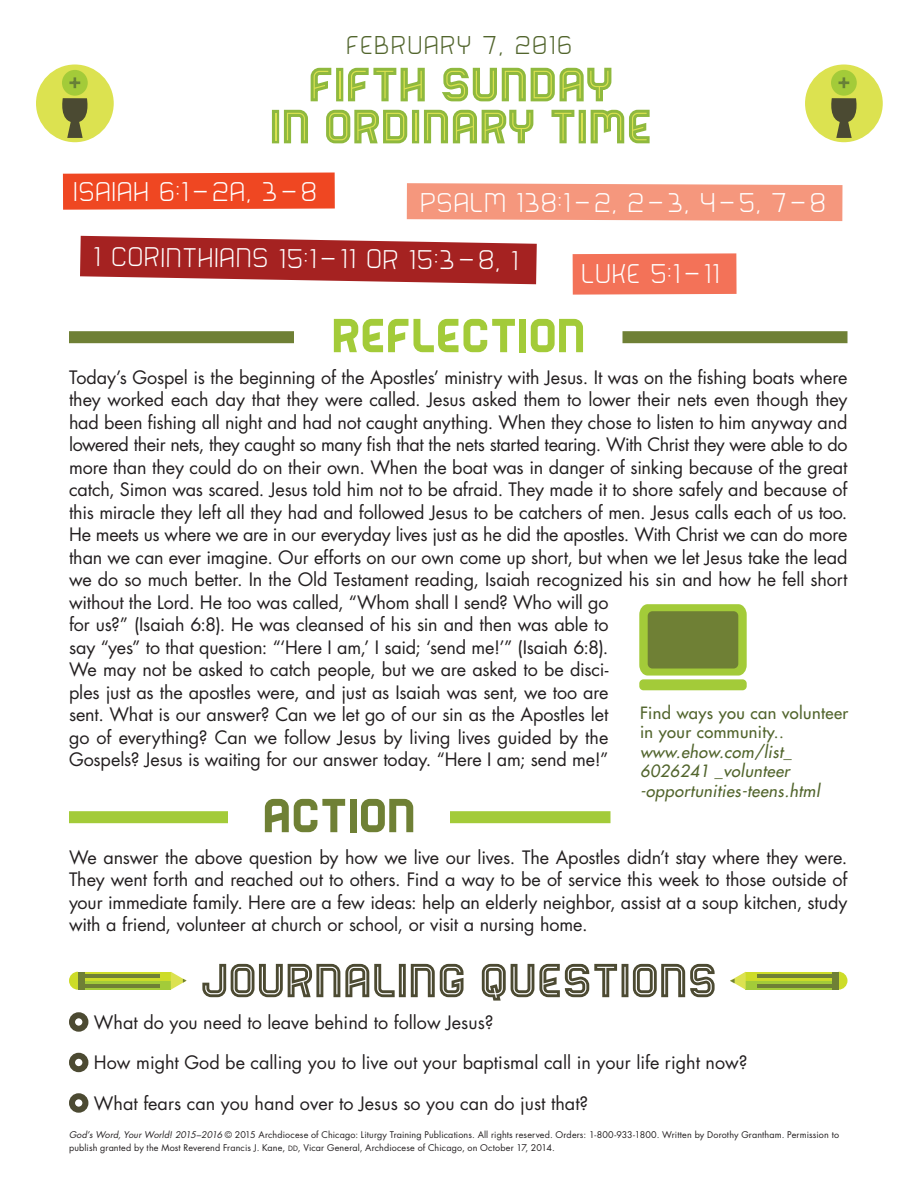
<style>
.page{position:relative;width:918px;height:1188px;background:#fff}
.page>*{position:absolute;margin:0;border:0;box-sizing:border-box;transform-origin:0 0}
.h1_green{font:55.5px/42px "Bender Inline Only";color:#dbe251;text-align:center}
.text{font:55.5px "Bender Inline";color:#4c4a32}
.h2-reflection-green{font:55.5px "Bender Solid";color:#a3cb39}
.h2-action-green-inde{font:55.5px "Bender Solid";color:#6f8035}
.citation{font:100 31.5px "Bender";letter-spacing:.05em;color:#fff}
.date-green{font:100 30px "Bender";letter-spacing:.075em;color:#52652d}
.text-2{font:18px/22.5px "Futura Std";letter-spacing:-.01em;color:#231f20}
.questions{font:18px "Futura Std";color:#231f20}
.sidebar_contributor{font:italic 500 16.5px/19.5px "Futura Std";letter-spacing:.025em;color:#52652d}
.sidebar_contributor-2{font:500 16.5px/19.5px "Futura Std";letter-spacing:.025em;color:#52652d}
.text-copyright{font:9px/13.5px "Futura Std";letter-spacing:.015em;color:#231f20}
.s1{font-style:italic}
.s2{font-family:"Futura Std Book SC800";font-size:7.2px;color:#221e1f}
</style>
<div class="page">
<div style="left:36px;top:65px;width:78px;height:77px;background:#dce250;border-radius:50%"></div>
<div style="left:62px;top:70px;width:26px;height:26px;background:#a3cb39;border-radius:50%"></div>
<svg style="left:69px;top:77px;width:11px;height:11px"></svg>
<svg style="left:62px;top:98px;width:26px;height:40px"></svg>
<div style="left:805px;top:65px;width:78px;height:77px;background:#dce250;border-radius:50%"></div>
<div style="left:831px;top:70px;width:26px;height:26px;background:#a3cb39;border-radius:50%"></div>
<svg style="left:839px;top:77px;width:10px;height:11px"></svg>
<svg style="left:831px;top:98px;width:26px;height:40px"></svg>
<svg style="left:80px;top:236px;width:457px;height:48px;background:#b34444"></svg>
<div style="left:573px;top:253px;width:164px;height:42px;background:#f37258"></div>
<svg style="left:407px;top:183px;width:436px;height:38px;background:#f59c83"></svg>
<div style="left:63px;top:173px;width:272px;height:37px;background:#ef4722"></div>
<div style="left:69px;top:331px;width:225px;height:12px;background:#6f8035"></div>
<div style="left:622px;top:331px;width:226px;height:12px;background:#6f8035"></div>
<div style="left:69px;top:811px;width:159px;height:12px;background:#a3cb39"></div>
<div style="left:450px;top:811px;width:160px;height:12px;background:#a3cb39"></div>
<svg style="left:85px;top:972px;width:86px;height:9px"></svg>
<svg style="left:85px;top:981px;width:86px;height:9px"></svg>
<svg style="left:171px;top:972px;width:15px;height:18px"></svg>
<svg style="left:69px;top:972px;width:9px;height:18px"></svg>
<div style="left:78px;top:972px;width:7px;height:18px;background:#6f8035"></div>
<hr style="left:83px;top:974px;width:77px;height:3px;background:#6f8035">
<hr style="left:83px;top:984px;width:77px;height:3px;background:#6f8035">
<svg style="left:746px;top:972px;width:86px;height:9px"></svg>
<svg style="left:746px;top:981px;width:86px;height:9px"></svg>
<svg style="left:730px;top:972px;width:16px;height:18px"></svg>
<svg style="left:838px;top:972px;width:10px;height:18px"></svg>
<div style="left:832px;top:972px;width:6px;height:18px;background:#6f8035"></div>
<hr style="left:757px;top:974px;width:77px;height:3px;background:#6f8035">
<hr style="left:757px;top:984px;width:77px;height:3px;background:#6f8035">
<div style="left:69px;top:1012px;width:19px;height:20px;border:6px solid #4c4a32;border-radius:50%"></div>
<div style="left:69px;top:1053px;width:19px;height:19px;border:6px solid #4c4a32;border-radius:50%"></div>
<div style="left:69px;top:1093px;width:19px;height:20px;border:6px solid #4c4a32;border-radius:50%"></div>
<div style="left:272px;top:110px;width:7px;height:33px;border:6px solid #8fb93e"></div>
<svg style="left:283px;top:67px;width:367px;height:77px"></svg>
<svg style="left:639px;top:604px;width:108px;height:72px;background:#a9cd47"></svg>
<div style="left:648px;top:611px;width:90px;height:58px;background:#6f8035;border-radius:5px"></div>
<div style="left:639px;top:679px;width:108px;height:11px;background:#a3cb39;border-radius:4px"></div>
<p class="date-green" style="left:346px;top:30px;width:227px">FEBRUARY 7, 2016</p>
<p class="h1_green" style="left:269px;top:61px;width:384px">Fifth Sunday<br>in Ordinary Time</p>
<p class="citation" style="left:74px;top:175px;width:244px">ISAIAH 6:1–2A, 3–8</p>
<p class="citation" style="left:420px;top:186px;width:407px">PSALM 138:1–2, 2–3, 4–5, 7–8</p>
<p class="citation" style="left:94px;top:239px;width:426px;rotate:1deg">1 CORINTHIANS 15:1–11 OR 15:3–8, 1</p>
<p class="citation" style="left:581px;top:258px;width:139px">LUKE 5:1–11</p>
<p class="h2-reflection-green" style="left:331px;top:307px;width:256px">REFLECTION</p>
<p class="text-2" style="left:69px;top:366px;width:780px">Today’s Gospel is the beginning of the Apostles’ ministry with Jesus. It was on the fishing boats where they worked each day that they were called. Jesus asked them to lower their nets even though they had been fishing all night and had not caught anything. When they chose to listen to him anyway and lowered their nets, they caught so many fish that the nets started tearing. With Christ they were able to do more than they could do on their own. When the boat was in danger of sinking because of the great catch, Simon was scared. Jesus told him not to be afraid. They made it to shore safely and because of this miracle they left all they had and followed Jesus to be catchers of men. Jesus calls each of us too.<br>He meets us where we are in our everyday lives just as he did the apostles. With Christ we can do more than we can ever imagine. Our efforts on our own come up short, but when we let Jesus take the lead we do so much better. In the Old Testament reading, Isaiah recognized his sin and how he fell short without the Lord. He too was called, “Whom shall I send? Who will go<br>for us?” (Isaiah 6:8). He was cleansed of his sin and then was able to<br>say “yes” to that question: “‘Here I am,’ I said; ‘send me!’” (Isaiah 6:8).<br>We may not be asked to catch people, but we are asked to be disci-<br>ples just as the apostles were, and just as Isaiah was sent, we too are<br>sent. What is our answer? Can we let go of our sin as the Apostles let<br>go of everything? Can we follow Jesus by living lives guided by the<br>Gospels? Jesus is waiting for our answer today. “Here I am; send me!”</p>
<p class="h2-action-green-inde" style="left:262px;top:787px;width:155px">ACTION</p>
<p class="text-2" style="left:69px;top:846px;width:780px;text-align:justify">We answer the above question by how we live our lives. The Apostles didn’t stay where they were.<br>They went forth and reached out to others. Find a way to be of service this week to those outside of your immediate family. Here are a few ideas: help an elderly neighbor, assist at a soup kitchen, study with a friend, volunteer at church or school, or visit a nursing home.</p>
<p class="text" style="left:200px;top:952px;width:519px">JOURNALING QUESTIONS</p>
<p class="questions" style="left:94px;top:1011px;width:401px">What do you need to leave behind to follow Jesus?</p>
<p class="questions" style="left:94px;top:1051px;width:655px">How might God be calling you to live out your baptismal call in your life right now?</p>
<p class="questions" style="left:94px;top:1092px;width:496px">What fears can you hand over to Jesus so you can do just that?</p>
<p class="text-copyright" style="left:69px;top:1128px;width:772px"><span class="s1">God’s Word, Your World! 2015–2016</span> © 2015 Archdiocese of Chicago: Liturgy Training Publications. All rights reserved. Orders: 1-800-933-1800. Written by Dorothy Grantham. Permission to publish granted by the Most Reverend Francis J. Kane, <span class="s2">dd</span>, Vicar General, Archdiocese of Chicago, on October 17, 2014.</p>
<p class="sidebar_contributor-2" style="left:640px;top:703px;width:210px">Find ways you can volunteer in your community..</p>
<p class="sidebar_contributor" style="left:640px;top:742px;width:181px">www.ehow.com/list_<br>6026241 _volunteer -opportunities-teens.html</p>
</div>
